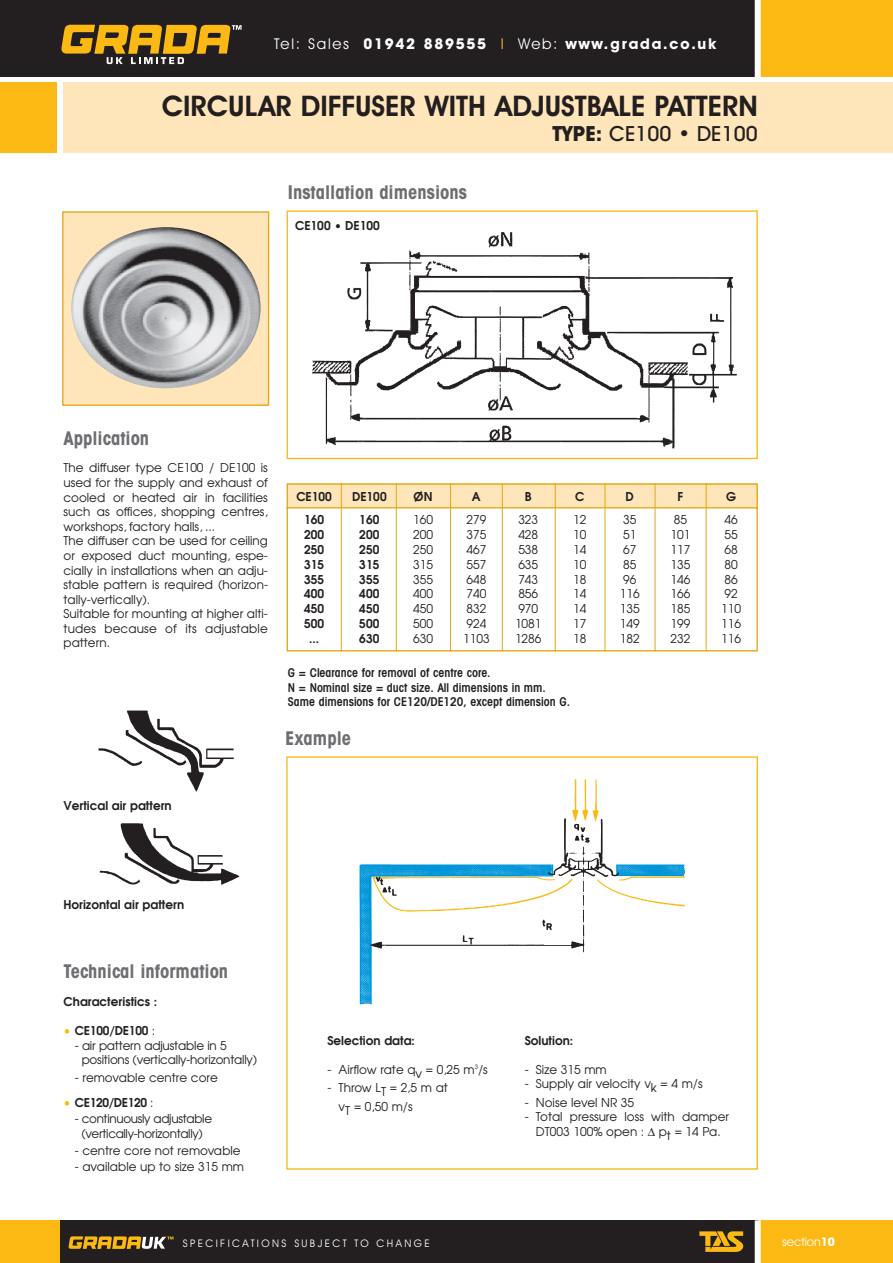
<style>
.page{position:relative;width:893px;height:1263px;background:#fff}
.page>*{position:absolute;margin:0;border:0;box-sizing:border-box;transform-origin:0 0}
.t1{font:600 28.5px "Avant Garde IT Cby BT";color:#231f20}
.t2{font:500 21px "Avant Garde IT Cby BT";color:#231f20}
.t3{font:700 condensed 18.9px "Avant Garde";color:#6d6e71}
.t4{font:700 condensed 18.9px "Avant Garde";color:#6c6e71}
.t5{font:700 15px "Avant Garde IT Cby BT";letter-spacing:.12em;color:#fff}
.t6{font:12.15px/14.9px "Avant Garde";color:#231f20}
.t7{font:600 12.15px/14.9px "Avant Garde";color:#231f20;text-align:center}
.t8{font:600 condensed 12.15px/14.5px "Avant Garde";color:#231f20}
.t9{font:12.15px/14.5px "Avant Garde";letter-spacing:-.025em;color:#231f20;text-align:center}
.t10{font:600 12.15px "Avant Garde";letter-spacing:-.03em;color:#231f20}
.t11{font:12px "Avant Garde IT Cby BT";color:#fff}
.t12{font:10.5px "Avant Garde IT Cby BT";letter-spacing:.225em;color:#fff}
.s1{font-weight:400}
.s2{font-weight:400;color:#fcb914}
.s3{font-weight:700}
</style>
<div class="page">
<div style="left:0;top:0;width:757px;height:77px;background:#231f20"></div>
<div style="left:757px;top:0;width:135px;height:77px;background:#fcb914"></div>
<div style="left:757px;top:1220px;width:135px;height:43px;background:#fcb914"></div>
<div style="left:43px;top:82px;width:849px;height:71px;background:#fee6ba"></div>
<div style="left:0;top:82px;width:60px;height:71px;background:#fcb914"></div>
<div style="left:60px;top:1220px;width:697px;height:43px;background:#231f20"></div>
<svg style="left:699px;top:1231px;width:44px;height:21px"></svg>
<svg style="left:69px;top:1236px;width:104px;height:13px"></svg>
<div style="left:0;top:1220px;width:60px;height:43px;background:#fcb914"></div>
<div style="left:754px;top:0;width:6px;height:79px;background:#fff"></div>
<div style="left:754px;top:1220px;width:6px;height:43px;background:#fff"></div>
<svg style="left:61px;top:25px;width:180px;height:39px"></svg>
<div style="left:57px;top:78px;width:6px;height:77px;background:#fff"></div>
<div style="left:63px;top:212px;width:205px;height:193px;background:#fee6ba"></div>
<div style="left:62px;top:211px;width:207px;height:195px;border:1px solid #e4a710"></div>
<img style="left:98px;top:710px;width:136px;height:82px">
<img style="left:99px;top:823px;width:141px;height:62px">
<svg style="left:286px;top:483px;width:472px;height:169px"></svg>
<hr style="left:341px;top:483px;width:1px;height:168px;background:#e4a710">
<hr style="left:396px;top:483px;width:1px;height:168px;background:#e4a710">
<hr style="left:450px;top:483px;width:1px;height:168px;background:#e4a710">
<hr style="left:502px;top:483px;width:1px;height:168px;background:#e4a710">
<hr style="left:555px;top:483px;width:1px;height:168px;background:#e4a710">
<hr style="left:604px;top:483px;width:1px;height:168px;background:#e4a710">
<hr style="left:654px;top:483px;width:1px;height:168px;background:#e4a710">
<hr style="left:705px;top:483px;width:1px;height:168px;background:#e4a710">
<img style="left:312px;top:232px;width:425px;height:217px">
<div style="left:286px;top:210px;width:471px;height:249px;border:1px solid #fcb914"></div>
<img style="left:71px;top:227px;width:189px;height:161px;border-radius:50%">
<img style="left:359px;top:779px;width:326px;height:226px">
<p class="t5" style="left:274px;top:38px;width:443px"><span class="s1">Tel: Sales</span> 01942 889555 <span class="s2">I</span> <span class="s1">Web:</span> www.grada.co.uk</p>
<h1 class="t1" style="left:162px;top:95px;width:597px">CIRCULAR DIFFUSER WITH ADJUSTBALE PATTERN</h1>
<h2 class="t2" style="left:552px;top:126px;width:206px"><span class="s3">TYPE:</span> CE100 • DE100</h2>
<h3 class="t3" style="left:288px;top:185px;width:181px">Installation dimensions</h3>
<p class="t7" style="left:295px;top:219px;width:86px">CE100 • DE100</p>
<h3 class="t3" style="left:63px;top:432px;width:87px">Application</h3>
<p class="t6" style="left:63px;top:462px;width:206px">The diffuser type CE100 / DE100 is used for the supply and exhaust of cooled or heated air in facilities such as offices, shopping centres, workshops, factory halls, ...<br>The diffuser can be used for ceiling or exposed duct mounting, espe&shy;cially in installations when an adju&shy;stable pattern is required (horizon&shy;tally-vertically).<br>Suitable for mounting at higher alti&shy;tudes because of its adjustable pattern.</p>
<p class="t7" style="left:296px;top:486px;width:37px;line-height:23px">CE100<br>160</p>
<p class="t7" style="left:304px;top:528px;width:22px">200<br>250<br>315<br>355<br>400<br>450<br>500 ...</p>
<p class="t7" style="left:352px;top:486px;width:36px;line-height:23px">DE100<br>160</p>
<p class="t7" style="left:359px;top:528px;width:22px;text-align:justify">200<br>250<br>315<br>355<br>400<br>450<br>500<br>630</p>
<p class="t7" style="left:413px;top:490px;width:20px">ØN</p>
<p class="t6" style="left:413px;top:513px;width:21px;text-align:justify">160<br>200<br>250<br>315<br>355<br>400<br>450<br>500<br>630</p>
<p class="t7" style="left:472px;top:490px;width:10px">A</p>
<p class="t6" style="left:463px;top:513px;width:28px">279<br>375<br>467<br>557<br>648<br>740<br>832<br>924<br>1103</p>
<p class="t7" style="left:525px;top:490px;width:8px">B</p>
<p class="t6" style="left:515px;top:513px;width:28px">323<br>428<br>538<br>635<br>743<br>856<br>970<br>1081<br>1286</p>
<p class="t7" style="left:575px;top:490px;width:11px">C</p>
<p class="t6" style="left:573px;top:513px;width:15px;text-align:justify">12<br>10<br>14<br>10<br>18<br>14<br>14<br>17<br>18</p>
<p class="t8" style="left:288px;top:667px;width:284px">G = Clearance for removal of centre core.<br>N = Nominal size = duct size. All dimensions in mm.<br>Same dimensions for CE120/DE120, except dimension G.</p>
<h3 class="t4" style="left:285px;top:731px;width:68px">Example</h3>
<p class="t7" style="left:63px;top:799px;width:110px">Vertical air pattern</p>
<p class="t7" style="left:625px;top:490px;width:10px">D</p>
<p class="t6" style="left:619px;top:513px;width:21px">35<br>51<br>67<br>85<br>96<br>116<br>135<br>149<br>182</p>
<p class="t7" style="left:677px;top:490px;width:7px">F</p>
<p class="t6" style="left:670px;top:513px;width:21px">85<br>101<br>117<br>135<br>146<br>166<br>185<br>199<br>232</p>
<p class="t7" style="left:726px;top:490px;width:12px">G</p>
<p class="t6" style="left:721px;top:513px;width:21px">46<br>55<br>68<br>80<br>86<br>92<br>110<br>116<br>116</p>
<p class="t7" style="left:63px;top:898px;width:122px">Horizontal air pattern</p>
<h3 class="t3" style="left:63px;top:965px;width:166px">Technical information</h3>
<p class="t7" style="left:63px;top:995px;width:95px">Characteristics :</p>
<p class="t7" style="left:63px;top:1024px;width:93px"><span class="s2">•</span> CE100/DE100 <span class="s1">:</span></p>
<p class="t6" style="left:82px;top:1039px;width:177px;text-indent:-7px">- air pattern adjustable in 5 positions (vertically-horizontally)</p>
<p class="t6" style="left:75px;top:1071px;width:144px">- removable centre core</p>
<p class="t10" style="left:63px;top:1098px;width:91px"><span class="s2">•</span> CE120/DE120 <span class="s1">:</span></p>
<p class="t9" style="left:75px;top:1113px;width:139px">- continuously adjustable (vertically-horizontally)</p>
<p class="t6" style="left:75px;top:1144px;width:167px">- centre core not removable</p>
<p class="t6" style="left:75px;top:1160px;width:171px">- available up to size 315 mm</p>
<p class="t7" style="left:327px;top:1034px;width:89px">Selection data:</p>
<p class="t6" style="left:327px;top:1063px;width:162px">- Airflow rate qv = 0,25 m<sup>3</sup>/s</p>
<p class="t6" style="left:338px;top:1080px;width:111px;line-height:18.6px;text-indent:-11px">- Throw LT = 2,5 m at vT = 0,50 m/s</p>
<p class="t7" style="left:524px;top:1034px;width:50px">Solution:</p>
<p class="t6" style="left:524px;top:1063px;width:84px">- Size 315 mm</p>
<p class="t6" style="left:524px;top:1077px;width:180px">- Supply air velocity vk = 4 m/s</p>
<p class="t6" style="left:524px;top:1096px;width:111px">- Noise level NR 35</p>
<p class="t6" style="left:524px;top:1111px;width:206px;text-align:center">- Total pressure loss with damper<br>DT003 100% open : ∆ pt = 14 Pa.</p>
<p class="t12" style="left:183px;top:1240px;width:248px">SPECIFICATIONS SUBJECT TO CHANGE</p>
<p class="t11" style="left:782px;top:1237px;width:54px">section<span class="s3">10</span></p>
</div>
